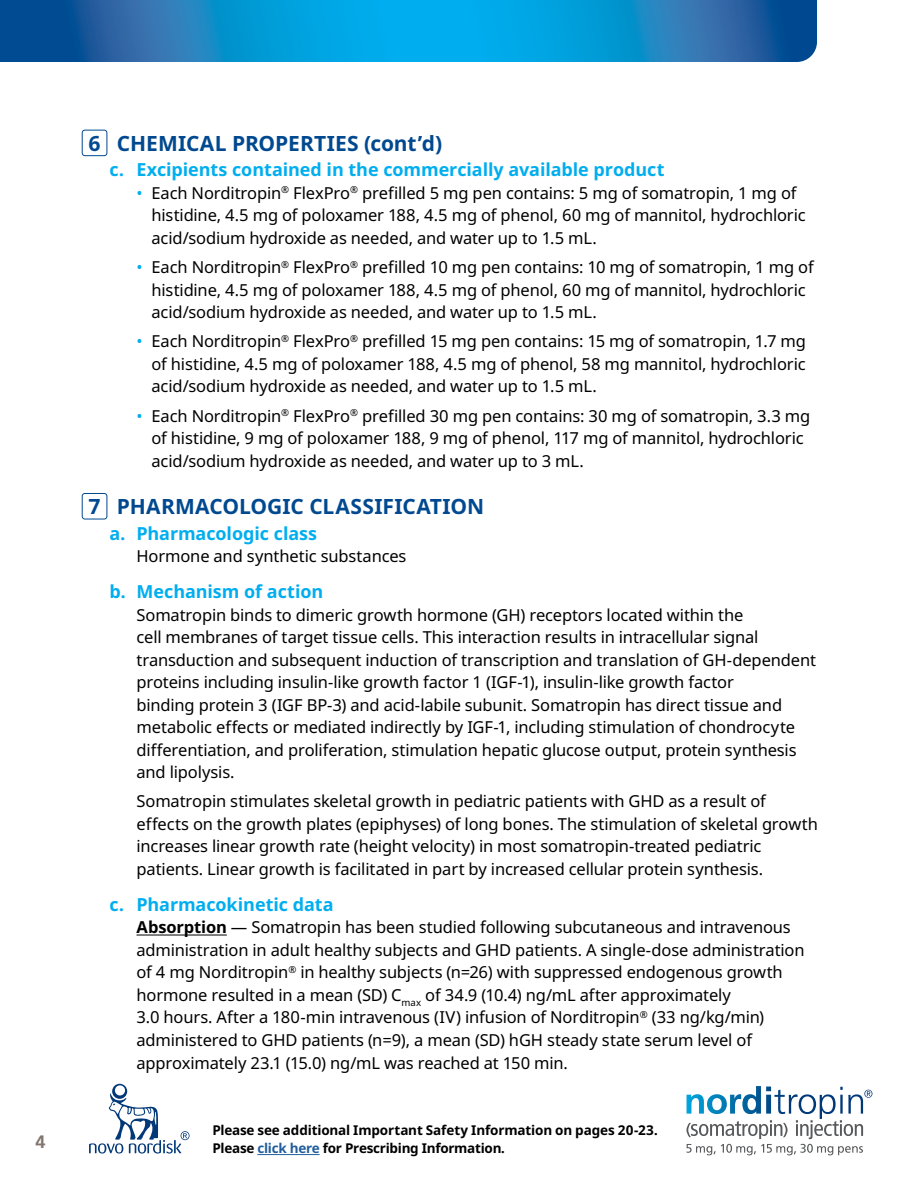
<style>
.page{position:relative;width:918px;height:1188px;background:#fff}
.page>*{position:absolute;margin:0;border:0;box-sizing:border-box;transform-origin:0 0}
.t1{font:700 21px "Apis";color:#004990}
.t2{font:700 18px "Apis";letter-spacing:-.005em;color:#00aeef}
.t3{font:700 18px "Frutiger LT Std";color:#827770}
.t4{font:16.5px/22.5px "Apis";letter-spacing:-.01em;color:#000}
.t5{font:700 13.5px/18px "Apis";letter-spacing:-.015em;color:#000}
.s1{color:#00aeef}
.s2{font-weight:700}
.s3{color:#215e9e}
</style>
<div class="page">
<svg style="left:686px;top:1086px;width:186px;height:69px"></svg>
<svg style="left:0;top:0;width:817px;height:62px"></svg>
<svg style="left:89px;top:1084px;width:101px;height:70px"></svg>
<hr style="left:257px;top:1154px;width:63px;height:1px;background:#215e9e">
<hr style="left:137px;top:935px;width:90px;height:1px;background:#000">
<div style="left:82px;top:493px;width:25px;height:26px;border:1px solid #004990;border-radius:3px"></div>
<div style="left:82px;top:130px;width:25px;height:26px;border:1px solid #004990;border-radius:3px"></div>
<p class="t1" style="left:88px;top:128px;width:355px">6 CHEMICAL PROPERTIES (cont’d)</p>
<p class="t2" style="left:110px;top:157px;width:557px">c. Excipients contained in the commercially available product</p>
<p class="t4" style="left:152px;top:182px;width:656px;text-indent:-15px"><span class="s1">•</span> Each Norditropin<sup>®</sup> FlexPro<sup>®</sup> prefilled 5 mg pen contains: 5 mg of somatropin, 1 mg of histidine, 4.5 mg of poloxamer 188, 4.5 mg of phenol, 60 mg of mannitol, hydrochloric acid/sodium hydroxide as needed, and water up to 1.5 mL.</p>
<p class="t4" style="left:152px;top:256px;width:664px;text-indent:-15px"><span class="s1">•</span> Each Norditropin<sup>®</sup> FlexPro<sup>®</sup> prefilled 10 mg pen contains: 10 mg of somatropin, 1 mg of histidine, 4.5 mg of poloxamer 188, 4.5 mg of phenol, 60 mg of mannitol, hydrochloric acid/sodium hydroxide as needed, and water up to 1.5 mL.</p>
<p class="t4" style="left:152px;top:330px;width:656px;text-align:justify;text-indent:-15px"><span class="s1">•</span> Each Norditropin<sup>®</sup> FlexPro<sup>®</sup> prefilled 15 mg pen contains: 15 mg of somatropin, 1.7 mg of histidine, 4.5 mg of poloxamer 188, 4.5 mg of phenol, 58 mg mannitol, hydrochloric acid/sodium hydroxide as needed, and water up to 1.5 mL.</p>
<p class="t4" style="left:152px;top:405px;width:660px;text-indent:-15px"><span class="s1">•</span> Each Norditropin<sup>®</sup> FlexPro<sup>®</sup> prefilled 30 mg pen contains: 30 mg of somatropin, 3.3 mg of histidine, 9 mg of poloxamer 188, 9 mg of phenol, 117 mg of mannitol, hydrochloric acid/sodium hydroxide as needed, and water up to 3 mL.</p>
<p class="t1" style="left:88px;top:492px;width:397px">7 PHARMACOLOGIC CLASSIFICATION</p>
<p class="t2" style="left:110px;top:520px;width:209px">a. Pharmacologic class</p>
<p class="t4" style="left:137px;top:545px;width:272px">Hormone and synthetic substances</p>
<p class="t2" style="left:110px;top:579px;width:215px">b. Mechanism of action</p>
<p class="t4" style="left:137px;top:604px;width:681px">Somatropin binds to dimeric growth hormone (GH) receptors located within the<br>cell membranes of target tissue cells. This interaction results in intracellular signal transduction and subsequent induction of transcription and translation of GH-dependent proteins including insulin-like growth factor 1 (IGF-1), insulin-like growth factor<br>binding protein 3 (IGF BP-3) and acid-labile subunit. Somatropin has direct tissue and metabolic effects or mediated indirectly by IGF-1, including stimulation of chondrocyte differentiation, and proliferation, stimulation hepatic glucose output, protein synthesis and lipolysis.</p>
<p class="t4" style="left:137px;top:791px;width:683px">Somatropin stimulates skeletal growth in pediatric patients with GHD as a result of effects on the growth plates (epiphyses) of long bones. The stimulation of skeletal growth increases linear growth rate (height velocity) in most somatropin-treated pediatric patients. Linear growth is facilitated in part by increased cellular protein synthesis.</p>
<p class="t2" style="left:110px;top:892px;width:226px">c. Pharmacokinetic data</p>
<p class="t4" style="left:136px;top:916px;width:670px"><span class="s2">Absorption</span> — Somatropin has been studied following subcutaneous and intravenous administration in adult healthy subjects and GHD patients. A single-dose administration of 4 mg Norditropin<sup>®</sup> in healthy subjects (n=26) with suppressed endogenous growth hormone resulted in a mean (SD) C<sub>max</sub> of 34.9 (10.4) ng/mL after approximately<br>3.0 hours. After a 180-min intravenous (IV) infusion of Norditropin<sup>®</sup> (33 ng/kg/min) administered to GHD patients (n=9), a mean (SD) hGH steady state serum level of approximately 23.1 (15.0) ng/mL was reached at 150 min.</p>
<p class="t3" style="left:35px;top:1131px;width:12px">4</p>
<p class="t5" style="left:212px;top:1122px;width:447px">Please see additional Important Safety Information on pages 20-23.<br>Please <span class="s3">click here</span> for Prescribing Information.</p>
</div>
